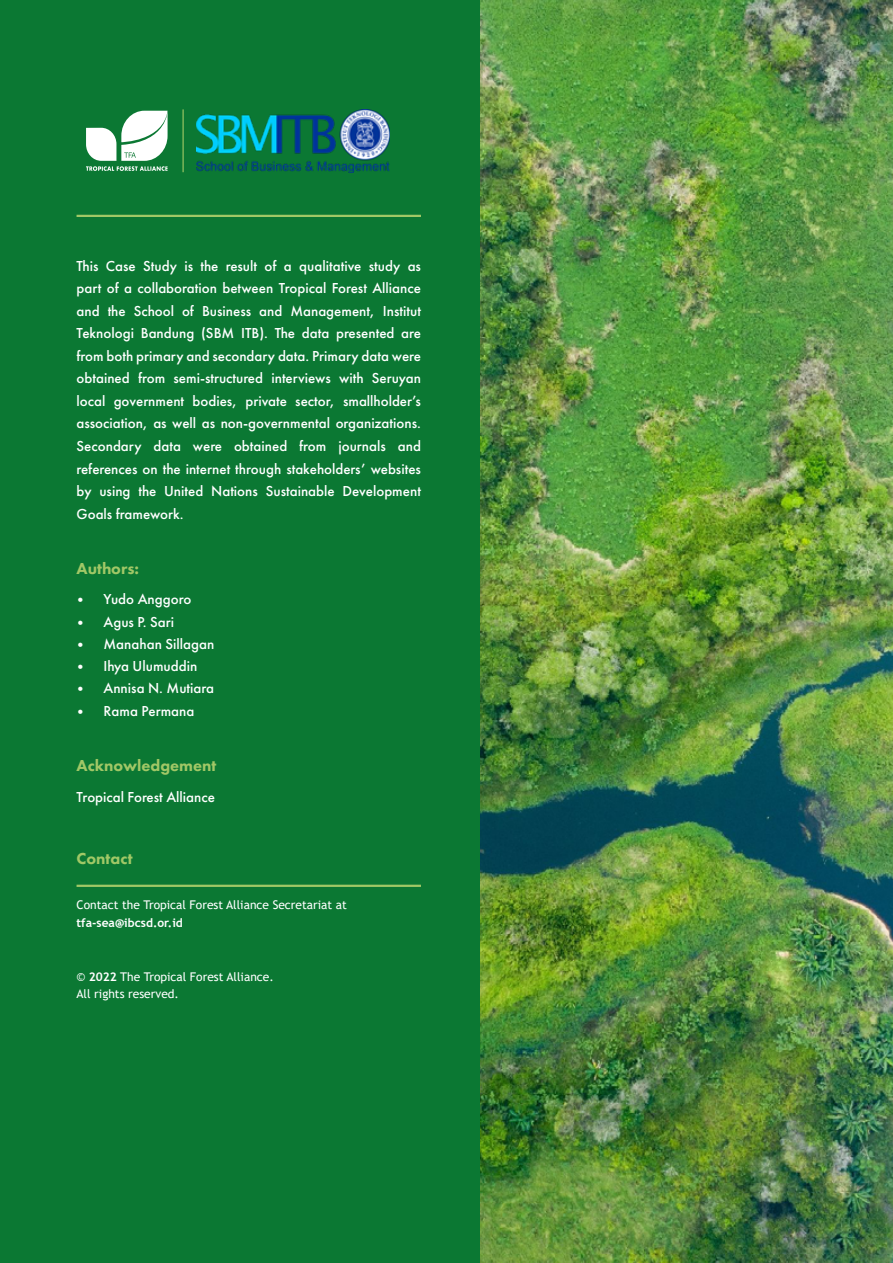
<style>
.page{position:relative;width:893px;height:1263px;background:#fff}
.page>*{position:absolute;margin:0;border:0;box-sizing:border-box;transform-origin:0 0}
.t1{font:800 16.5px "Futura PT";color:#a1c766}
.t2{font:800 16.5px "Futura PT";color:#a1c866}
.t3{font:500 15px/22.5px "Futura PT";color:#fff;text-align:justify}
.t4{font:12px/17.2px "Trebuchet MS";color:#fff}
.t5{font:700 12px "Trebuchet MS";color:#fff}
.s1{font-family:"Trebuchet MS";font-weight:400}
.s2{font-weight:700}
</style>
<div class="page">
<img style="left:479px;top:0;width:414px;height:1263px">
<div style="left:0;top:0;width:479px;height:1263px;background:#0b7833"></div>
<hr style="left:77px;top:885px;width:344px;height:2px;background:#a1c866">
<hr style="left:77px;top:215px;width:344px;height:2px;background:#a1c866">
<img style="left:197px;top:109px;width:193px;height:63px">
<hr style="left:183px;top:109px;width:1px;height:63px;background:#a1c866">
<svg style="left:86px;top:111px;width:82px;height:60px"></svg>
<p class="t3" style="left:77px;top:255px;width:346px">This Case Study is the result of a qualitative study as part of a collaboration between Tropical Forest Alliance and the School of Business and Management, Institut Teknologi Bandung (SBM ITB). The data presented are from both primary and secondary data. Primary data were obtained from semi-structured interviews with Seruyan local government bodies, private sector, smallholder’s association, as well as non-governmental organizations.<br>Secondary data were obtained from journals and references on the internet through stakeholders’ websites by using the United Nations Sustainable Development Goals framework.</p>
<p class="t1" style="left:77px;top:558px;width:64px">Authors:</p>
<p class="t3" style="left:77px;top:588px;width:116px"><span class="s1">•</span> Yudo Anggoro</p>
<p class="t3" style="left:77px;top:610px;width:99px"><span class="s1">•</span> Agus P. Sari</p>
<p class="t3" style="left:77px;top:633px;width:139px"><span class="s1">•</span> Manahan Sillagan</p>
<p class="t3" style="left:77px;top:655px;width:122px"><span class="s1">•</span> Ihya Ulumuddin</p>
<p class="t3" style="left:77px;top:677px;width:139px"><span class="s1">•</span> Annisa N. Mutiara</p>
<p class="t3" style="left:77px;top:699px;width:119px"><span class="s1">•</span> Rama Permana</p>
<p class="t1" style="left:77px;top:755px;width:142px">Acknowledgement</p>
<p class="t3" style="left:77px;top:785px;width:140px">Tropical Forest Alliance</p>
<p class="t2" style="left:77px;top:848px;width:58px">Contact</p>
<p class="t4" style="left:77px;top:896px;width:272px">Contact the Tropical Forest Alliance Secretariat at</p>
<p class="t5" style="left:77px;top:915px;width:108px">tfa-sea@ibcsd.or.id</p>
<p class="t4" style="left:77px;top:968px;width:199px">© <span class="s2">2022</span> The Tropical Forest Alliance.<br>All rights reserved.</p>
</div>
